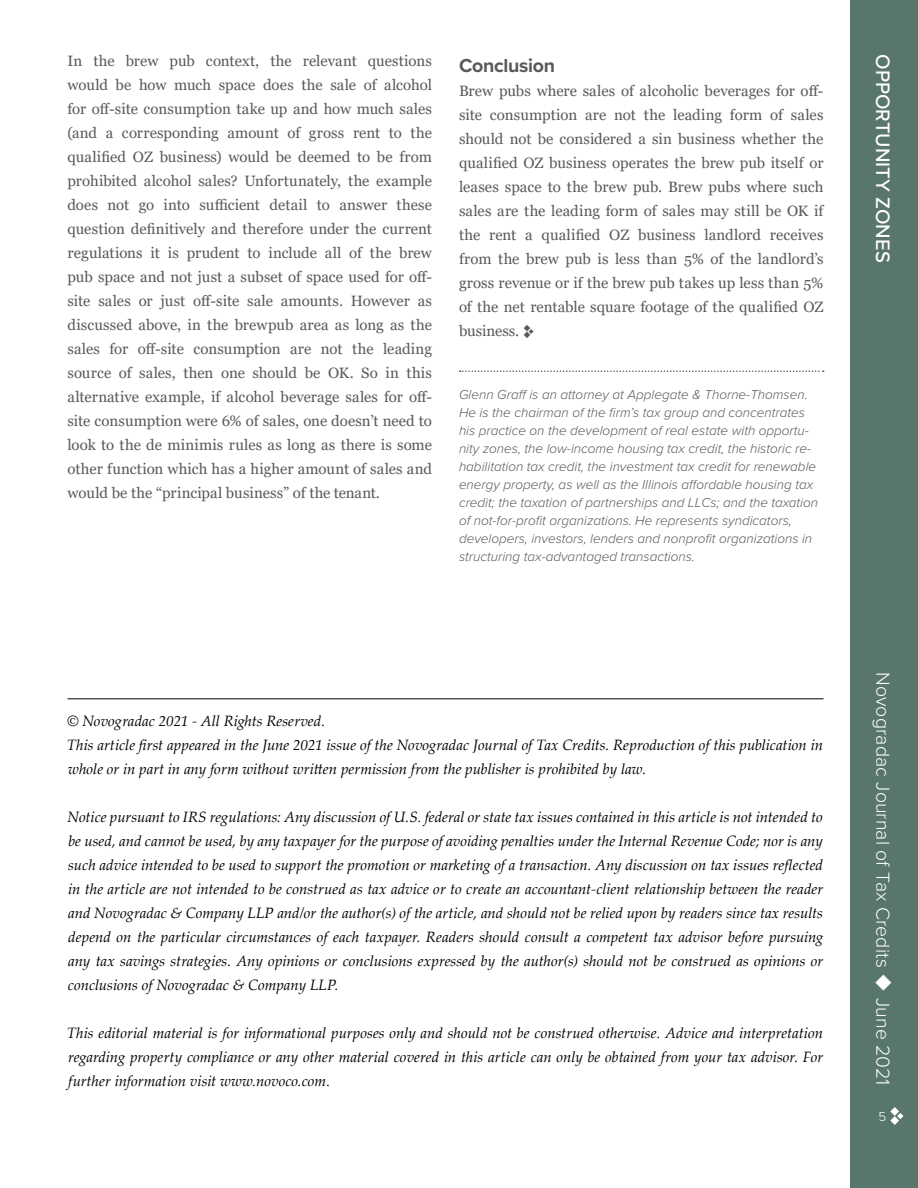
<style>
.page{position:relative;width:918px;height:1188px;background:#fff}
.page>*{position:absolute;margin:0;border:0;box-sizing:border-box;transform-origin:0 0}
.t1{font:500 20.25px "Proxima Nova";letter-spacing:.005em;color:#fff}
.t2{font:300 19.5px "Proxima Nova";letter-spacing:.005em;color:#fff}
.t3{font:700 19.5px "Proxima Nova";letter-spacing:-.015em;color:#58595b}
.t4{font:15px/24px "Georgia";color:#58595b;text-align:justify}
.t5{font:italic 15px/24px "Palatino Linotype";color:#000;text-align:justify}
.t6{font:italic 300 13.5px/18px "Proxima Nova";color:#58595b}
.t7{font:300 13.5px "Proxima Nova";color:#fff}
.s1{font-family:"Novoco Logo"}
</style>
<div class="page">
<hr style="left:68px;top:699px;width:756px;height:1px;background:#000">
<svg style="left:460px;top:370px;width:364px;height:2px"></svg>
<div style="left:850px;top:0;width:68px;height:1188px;background:#587669"></div>
<svg style="left:890px;top:1107px;width:13px;height:18px"></svg>
<p class="t4" style="left:67px;top:49px;width:366px">In the brew pub context, the relevant questions would be how much space does the sale of alcohol for off-site consumption take up and how much sales (and a corresponding amount of gross rent to the qualified OZ business) would be deemed to be from prohibited alcohol sales? Unfortunately, the example does not go into sufficient detail to answer these question definitively and therefore under the current regulations it is prudent to include all of the brew pub space and not just a subset of space used for off&shy;site sales or just off-site sale amounts. However as discussed above, in the brewpub area as long as the sales for off-site consumption are not the leading source of sales, then one should be OK. So in this alternative example, if alcohol beverage sales for off&shy;site consumption were 6% of sales, one doesn’t need to look to the de minimis rules as long as there is some other function which has a higher amount of sales and would be the “principal business” of the tenant.</p>
<h2 class="t3" style="left:459px;top:51px;width:98px">Conclusion</h2>
<p class="t4" style="left:459px;top:79px;width:366px">Brew pubs where sales of alcoholic beverages for off&shy;site consumption are not the leading form of sales should not be considered a sin business whether the qualified OZ business operates the brew pub itself or leases space to the brew pub. Brew pubs where such sales are the leading form of sales may still be OK if the rent a qualified OZ business landlord receives from the brew pub is less than 5% of the landlord’s gross revenue or if the brew pub takes up less than 5% of the net rentable square footage of the qualified OZ business. <span class="s1">;</span></p>
<p class="t6" style="left:459px;top:385px;width:361px">Glenn Graff is an attorney at Applegate &amp; Thorne-Thomsen.<br>He is the chairman of the firm’s tax group and concentrates his practice on the development of real estate with opportu&shy;nity zones, the low-income housing tax credit, the historic re&shy;habilitation tax credit, the investment tax credit for renewable energy property, as well as the Illinois affordable housing tax credit; the taxation of partnerships and LLCs; and the taxation of not-for-profit organizations. He represents syndicators, developers, investors, lenders and nonprofit organizations in structuring tax-advantaged transactions.</p>
<p class="t5" style="left:67px;top:708px;width:758px;text-align:left">© Novogradac 2021 - All Rights Reserved.<br>This article first appeared in the June 2021 issue of the Novogradac Journal of Tax Credits. Reproduction of this publication in whole or in part in any form without written permission from the publisher is prohibited by law.</p>
<p class="t5" style="left:68px;top:804px;width:757px">Notice pursuant to IRS regulations: Any discussion of U.S. federal or state tax issues contained in this article is not intended to be used, and cannot be used, by any taxpayer for the purpose of avoiding penalties under the Internal Revenue Code; nor is any such advice intended to be used to support the promotion or marketing of a transaction. Any discussion on tax issues reflected in the article are not intended to be construed as tax advice or to create an accountant-client relationship between the reader and Novogradac &amp; Company LLP and/or the author(s) of the article, and should not be relied upon by readers since tax results depend on the particular circumstances of each taxpayer. Readers should consult a competent tax advisor before pursuing any tax savings strategies. Any opinions or conclusions expressed by the author(s) should not be construed as opinions or conclusions of Novogradac &amp; Company LLP.</p>
<p class="t5" style="left:67px;top:1020px;width:758px">This editorial material is for informational purposes only and should not be construed otherwise. Advice and interpretation regarding property compliance or any other material covered in this article can only be obtained from your tax advisor. For further information visit www.novoco.com.</p>
<h1 class="t1" style="left:898px;top:54px;width:210px;rotate:90deg">OPPORTUNITY ZONES</h1>
<h2 class="t2" style="left:898px;top:672px;width:415px;rotate:90deg">Novogradac Journal of Tax Credits ◆ June 2021</h2>
<p class="t7" style="left:879px;top:1107px;width:9px">5</p>
</div>
